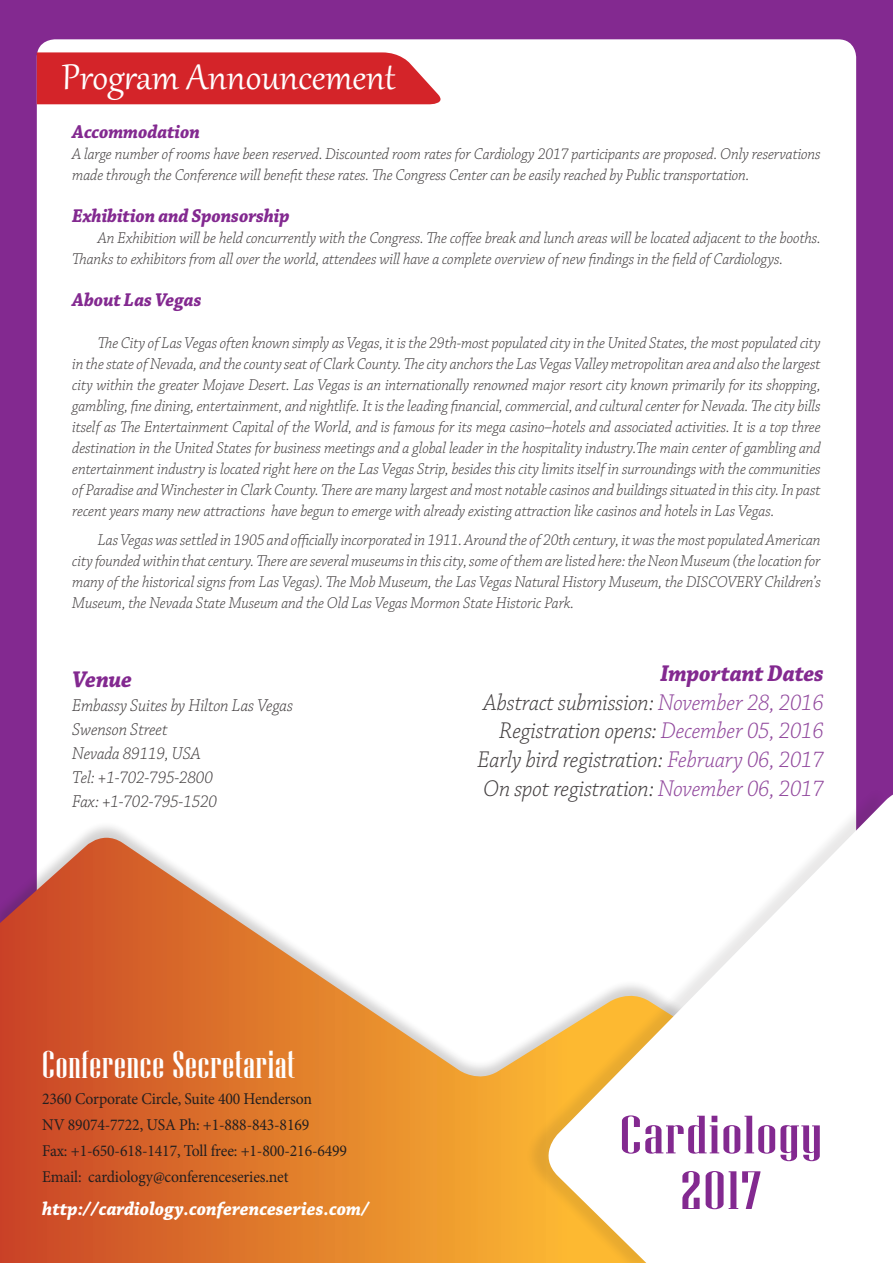
<style>
.page{position:relative;width:893px;height:1263px;background:#832990}
.page>*{position:absolute;margin:0;border:0;box-sizing:border-box;transform-origin:0 0}
.t1{font:53.85px/55.7px "Niagara Solid";letter-spacing:.02em;color:#832990;text-align:center;scale:1.39 1}
.t2{font:43.95px "Gabriola";color:#fff}
.t3{font:38.85px "Niagara Solid";letter-spacing:.02em;color:#fff;scale:1.1 1}
.t4{font:italic 300 24px/28.7px "Chaparral Pro";letter-spacing:-.01em;color:#444041;text-align:right;scale:.95 1}
.t5{font:italic 700 24px "Chaparral Pro";letter-spacing:-.01em;color:#832990;scale:.95 1}
.t6{font:italic 700 19.5px "Chaparral Pro";letter-spacing:-.01em;color:#832990;scale:.95 1}
.t7{font:italic 700 19.5px "Chaparral Pro";color:#fff;scale:.95 1}
.t8{font:italic 300 18px/24px "Chaparral Pro";letter-spacing:-.01em;color:#444041;scale:.95 1}
.t9{font:italic 300 16.5px/21px "Chaparral Pro";letter-spacing:-.01em;color:#444041;scale:.95 1}
.t10{font:16.5px/26px "Minion Pro";letter-spacing:-.01em;color:#241f1f;scale:.95 1}
.s1{font-weight:700;color:#832990}
.s2{color:#91489d}
</style>
<div class="page">
<div style="left:37px;top:39px;width:819px;height:1122px;background:#fff;border-radius:18px"></div>
<div style="left:37px;top:52px;width:404px;height:52px;background:#d42429"></div>
<div style="left:0;top:821px;width:893px;height:442px;background:#241f1f;opacity:.2"></div>
<svg style="left:0;top:838px;width:526px;height:425px"></svg>
<div style="left:526px;top:787px;width:360px;height:476px;background:#241f1f;opacity:.1"></div>
<svg style="left:537px;top:795px;width:356px;height:468px"></svg>
<h2 class="t2" style="left:62px;top:48px;width:335px">Program Announcement</h2>
<p class="t6" style="left:72px;top:120px;width:136px">Accommodation</p>
<p class="t9" style="left:72px;top:144px;width:789px">A large number of rooms have been reserved. Discounted room rates for Cardiology 2017 participants are proposed. Only reservations made through the Conference will benefit these rates. The Congress Center can be easily reached by Public transportation.</p>
<p class="t6" style="left:72px;top:204px;width:230px">Exhibition and Sponsorship</p>
<p class="t9" style="left:72px;top:228px;width:789px;text-indent:26px">An Exhibition will be held concurrently with the Congress. The coffee break and lunch areas will be located adjacent to the booths.<br>Thanks to exhibitors from all over the world, attendees will have a complete overview of new findings in the field of Cardiologys.</p>
<p class="t6" style="left:72px;top:288px;width:138px">About Las Vegas</p>
<p class="t9" style="left:72px;top:333px;width:789px;text-align:justify;text-indent:26px">The City of Las Vegas often known simply as Vegas, it is the 29th-most populated city in the United States, the most populated city in the state of Nevada, and the county seat of Clark County. The city anchors the Las Vegas Valley metropolitan area and also the largest city within the greater Mojave Desert. Las Vegas is an internationally renowned major resort city known primarily for its shopping, gambling, fine dining, entertainment, and nightlife. It is the leading financial, commercial, and cultural center for Nevada. The city bills itself as The Entertainment Capital of the World, and is famous for its mega casino–hotels and associated activities. It is a top three destination in the United States for business meetings and a global leader in the hospitality industry.The main center of gambling and entertainment industry is located right here on the Las Vegas Strip, besides this city limits itself in surroundings with the communities of Paradise and Winchester in Clark County. There are many largest and most notable casinos and buildings situated in this city. In past recent years many new attractions have begun to emerge with already existing attraction like casinos and hotels in Las Vegas.</p>
<p class="t9" style="left:72px;top:530px;width:789px;text-align:justify;text-indent:26px">Las Vegas was settled in 1905 and officially incorporated in 1911. Around the of 20th century, it was the most populated American city founded within that century. There are several museums in this city, some of them are listed here: the Neon Museum (the location for many of the historical signs from Las Vegas). The Mob Museum, the Las Vegas Natural History Museum, the DISCOVERY Children’s Museum, the Nevada State Museum and the Old Las Vegas Mormon State Historic Park.</p>
<h3 class="t5" style="left:72px;top:665px;width:65px">Venue</h3>
<p class="t8" style="left:72px;top:694px;width:234px">Embassy Suites by Hilton Las Vegas<br>Swenson Street<br>Nevada 89119, USA<br>Tel: +1-702-795-2800<br>Fax: +1-702-795-1520</p>
<h3 class="t3" style="left:42px;top:1044px;width:232px">Conference Secretariat</h3>
<p class="t10" style="left:42px;top:1085px;width:322px">2360 Corporate Circle, Suite 400 Henderson<br>NV 89074-7722, USA Ph: +1-888-843-8169<br>Fax: +1-650-618-1417, Toll free: +1-800-216-6499<br>Email: cardiology@conferenceseries.net</p>
<p class="t7" style="left:42px;top:1198px;width:346px">http://cardiology.conferenceseries.com/</p>
<h3 class="t4" style="left:477px;top:660px;width:366px"><span class="s1">Important Dates<br></span>Abstract submission: <span class="s2">November 28, 2016<br></span>Registration opens: <span class="s2">December 05, 2016<br></span>Early bird registration: <span class="s2">February 06, 2017<br></span>On spot registration: <span class="s2">November 06, 2017</span></h3>
<h1 class="t1" style="left:620px;top:1107px;width:147px">Cardiology<br>2017</h1>
</div>
